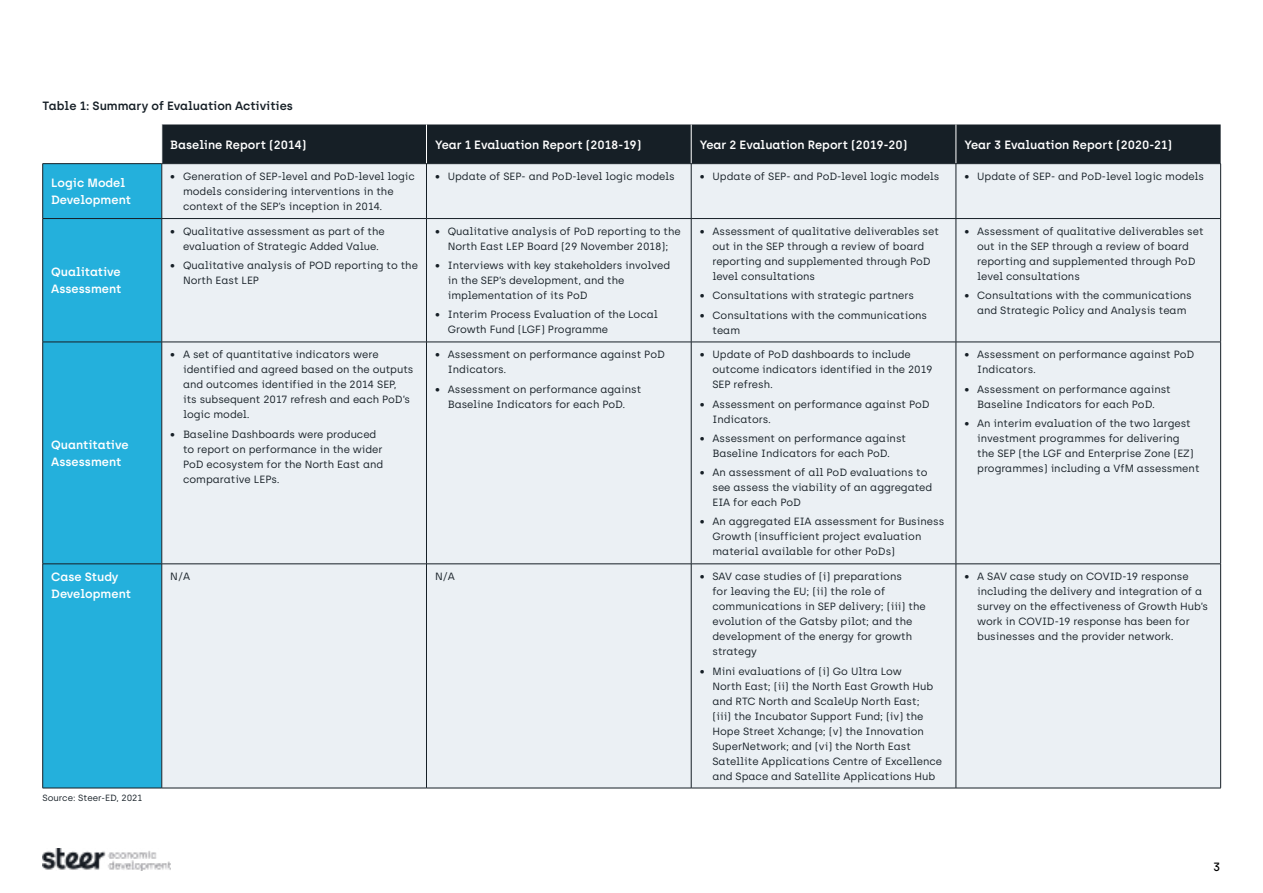
<style>
.page{position:relative;width:1263px;height:893px;background:#fff}
.page>*{position:absolute;margin:0;border:0;box-sizing:border-box;transform-origin:0 0}
.t1{font:600 12px/16.5px "Archia";color:#fff}
.t2{font:600 12px "Archia";color:#161f26}
.t3{font:500 12px "Archia";color:#000}
.t4{font:10.5px/15px "Archia";color:#161f26}
.t5{font:9px "Archia";color:#161f26}
</style>
<div class="page">
<div style="left:162px;top:124px;width:1059px;height:39px;background:#161f26"></div>
<div style="left:43px;top:164px;width:119px;height:624px;background:#24b0dc"></div>
<div style="left:163px;top:164px;width:1057px;height:624px;background:#ebf0f4"></div>
<hr style="left:426px;top:124px;width:1px;height:39px;background:#fff">
<hr style="left:691px;top:124px;width:1px;height:39px;background:#fff">
<hr style="left:956px;top:124px;width:1px;height:39px;background:#fff">
<hr style="left:43px;top:163px;width:119px;height:1px;background:#161f26">
<hr style="left:42px;top:164px;width:1px;height:54px;background:#161f26">
<hr style="left:162px;top:163px;width:264px;height:1px;background:#161f26">
<hr style="left:162px;top:164px;width:1px;height:54px;background:#161f26">
<hr style="left:426px;top:163px;width:265px;height:1px;background:#161f26">
<hr style="left:426px;top:164px;width:1px;height:54px;background:#161f26">
<hr style="left:691px;top:163px;width:265px;height:1px;background:#161f26">
<hr style="left:691px;top:164px;width:1px;height:54px;background:#161f26">
<hr style="left:956px;top:163px;width:265px;height:1px;background:#161f26">
<hr style="left:956px;top:164px;width:1px;height:54px;background:#161f26">
<hr style="left:1220px;top:164px;width:1px;height:54px;background:#161f26">
<hr style="left:43px;top:218px;width:119px;height:1px;background:#161f26">
<hr style="left:42px;top:219px;width:1px;height:123px;background:#161f26">
<hr style="left:162px;top:218px;width:264px;height:1px;background:#161f26">
<hr style="left:162px;top:219px;width:1px;height:123px;background:#161f26">
<hr style="left:426px;top:218px;width:265px;height:1px;background:#161f26">
<hr style="left:426px;top:219px;width:1px;height:123px;background:#161f26">
<hr style="left:691px;top:218px;width:265px;height:1px;background:#161f26">
<hr style="left:691px;top:219px;width:1px;height:123px;background:#161f26">
<hr style="left:956px;top:218px;width:265px;height:1px;background:#161f26">
<hr style="left:956px;top:219px;width:1px;height:123px;background:#161f26">
<hr style="left:1220px;top:219px;width:1px;height:123px;background:#161f26">
<hr style="left:43px;top:342px;width:119px;height:1px;background:#161f26">
<hr style="left:42px;top:342px;width:1px;height:222px;background:#161f26">
<hr style="left:162px;top:342px;width:264px;height:1px;background:#161f26">
<hr style="left:162px;top:342px;width:1px;height:222px;background:#161f26">
<hr style="left:426px;top:342px;width:265px;height:1px;background:#161f26">
<hr style="left:426px;top:342px;width:1px;height:222px;background:#161f26">
<hr style="left:691px;top:342px;width:265px;height:1px;background:#161f26">
<hr style="left:691px;top:342px;width:1px;height:222px;background:#161f26">
<hr style="left:956px;top:342px;width:265px;height:1px;background:#161f26">
<hr style="left:956px;top:342px;width:1px;height:222px;background:#161f26">
<hr style="left:1220px;top:342px;width:1px;height:222px;background:#161f26">
<hr style="left:43px;top:564px;width:119px;height:1px;background:#161f26">
<hr style="left:42px;top:564px;width:1px;height:224px;background:#161f26">
<hr style="left:162px;top:564px;width:264px;height:1px;background:#161f26">
<hr style="left:162px;top:564px;width:1px;height:224px;background:#161f26">
<hr style="left:426px;top:564px;width:265px;height:1px;background:#161f26">
<hr style="left:426px;top:564px;width:1px;height:224px;background:#161f26">
<hr style="left:691px;top:564px;width:265px;height:1px;background:#161f26">
<hr style="left:691px;top:564px;width:1px;height:224px;background:#161f26">
<hr style="left:956px;top:564px;width:265px;height:1px;background:#161f26">
<hr style="left:956px;top:564px;width:1px;height:224px;background:#161f26">
<hr style="left:1220px;top:564px;width:1px;height:224px;background:#161f26">
<hr style="left:43px;top:788px;width:119px;height:1px;background:#161f26">
<hr style="left:162px;top:788px;width:264px;height:1px;background:#161f26">
<hr style="left:426px;top:788px;width:265px;height:1px;background:#161f26">
<hr style="left:691px;top:788px;width:265px;height:1px;background:#161f26">
<hr style="left:956px;top:788px;width:265px;height:1px;background:#161f26">
<img style="left:43px;top:848px;width:128px;height:23px">
<p class="t2" style="left:43px;top:99px;width:252px">Table 1: Summary of Evaluation Activities</p>
<p class="t1" style="left:170px;top:136px;width:138px">Baseline Report (2014)</p>
<p class="t1" style="left:435px;top:136px;width:208px">Year 1 Evaluation Report (2018-19)</p>
<p class="t1" style="left:700px;top:136px;width:209px">Year 2 Evaluation Report (2019-20)</p>
<p class="t1" style="left:964px;top:136px;width:209px">Year 3 Evaluation Report (2020-21)</p>
<p class="t1" style="left:51px;top:175px;width:81px">Logic Model<br>Development</p>
<p class="t4" style="left:183px;top:169px;width:233px;text-indent:-13px">• Generation of SEP-level and PoD-level logic models considering interventions in the context of the SEP’s inception in 2014.</p>
<p class="t4" style="left:435px;top:169px;width:241px">• Update of SEP- and PoD-level logic models</p>
<p class="t4" style="left:700px;top:169px;width:241px">• Update of SEP- and PoD-level logic models</p>
<p class="t4" style="left:964px;top:169px;width:241px">• Update of SEP- and PoD-level logic models</p>
<p class="t1" style="left:51px;top:264px;width:72px">Qualitative<br>Assessment</p>
<p class="t1" style="left:51px;top:437px;width:79px">Quantitative<br>Assessment</p>
<p class="t4" style="left:183px;top:224px;width:203px;text-indent:-13px">• Qualitative assessment as part of the evaluation of Strategic Added Value.</p>
<p class="t4" style="left:183px;top:258px;width:236px;text-indent:-13px">• Qualitative analysis of POD reporting to the<br>North East LEP</p>
<p class="t4" style="left:183px;top:347px;width:232px;text-indent:-13px">• A set of quantitative indicators were identified and agreed based on the outputs and outcomes identified in the 2014 SEP,<br>its subsequent 2017 refresh and each PoD’s logic model.</p>
<p class="t4" style="left:183px;top:426px;width:202px;text-indent:-13px">• Baseline Dashboards were produced to report on performance in the wider<br>PoD ecosystem for the North East and comparative LEPs.</p>
<p class="t4" style="left:435px;top:224px;width:247px;text-align:center">• Qualitative analysis of PoD reporting to the<br>North East LEP Board (29 November 2018);</p>
<p class="t4" style="left:448px;top:258px;width:224px;text-indent:-13px">• Interviews with key stakeholders involved in the SEP’s development, and the implementation of its PoD</p>
<p class="t4" style="left:448px;top:307px;width:212px;text-indent:-13px">• Interim Process Evaluation of the Local<br>Growth Fund (LGF) Programme</p>
<p class="t4" style="left:448px;top:347px;width:219px;text-indent:-13px">• Assessment on performance against PoD<br>Indicators.</p>
<p class="t4" style="left:435px;top:381px;width:208px;text-align:center">• Assessment on performance against<br>Baseline Indicators for each PoD.</p>
<p class="t4" style="left:712px;top:224px;width:228px;text-indent:-13px">• Assessment of qualitative deliverables set out in the SEP through a review of board reporting and supplemented through PoD level consultations</p>
<p class="t4" style="left:700px;top:288px;width:216px">• Consultations with strategic partners</p>
<p class="t4" style="left:712px;top:307px;width:216px;text-indent:-13px">• Consultations with the communications team</p>
<p class="t4" style="left:712px;top:347px;width:222px;text-indent:-13px">• Update of PoD dashboards to include outcome indicators identified in the 2019<br>SEP refresh.</p>
<p class="t4" style="left:712px;top:396px;width:219px;text-indent:-13px">• Assessment on performance against PoD<br>Indicators.</p>
<p class="t4" style="left:700px;top:431px;width:208px;text-align:center">• Assessment on performance against<br>Baseline Indicators for each PoD.</p>
<p class="t4" style="left:712px;top:465px;width:221px;text-indent:-13px">• An assessment of all PoD evaluations to see assess the viability of an aggregated<br>EIA for each PoD</p>
<p class="t4" style="left:712px;top:514px;width:233px;text-indent:-13px">• An aggregated EIA assessment for Business<br>Growth (insufficient project evaluation material available for other PoDs)</p>
<p class="t1" style="left:51px;top:569px;width:81px">Case Study<br>Development</p>
<p class="t4" style="left:170px;top:569px;width:21px">N/A</p>
<p class="t4" style="left:435px;top:569px;width:21px">N/A</p>
<p class="t4" style="left:712px;top:569px;width:215px;text-indent:-13px">• SAV case studies of (i) preparations<br>for leaving the EU; (ii) the role of communications in SEP delivery; (iii) the evolution of the Gatsby pilot; and the development of the energy for growth strategy</p>
<p class="t4" style="left:712px;top:663px;width:231px;text-indent:-13px">• Mini evaluations of (i) Go Ultra Low<br>North East; (ii) the North East Growth Hub and RTC North and ScaleUp North East;<br>(iii) the Incubator Support Fund; (iv) the Hope Street Xchange; (v) the Innovation SuperNetwork; and (vi) the North East Satellite Applications Centre of Excellence and Space and Satellite Applications Hub</p>
<p class="t5" style="left:43px;top:793px;width:101px">Source: Steer-ED, 2021</p>
<p class="t4" style="left:977px;top:224px;width:228px;text-indent:-13px">• Assessment of qualitative deliverables set out in the SEP through a review of board reporting and supplemented through PoD level consultations</p>
<p class="t4" style="left:977px;top:288px;width:216px;text-indent:-13px">• Consultations with the communications and Strategic Policy and Analysis team</p>
<p class="t4" style="left:977px;top:347px;width:219px;text-indent:-13px">• Assessment on performance against PoD<br>Indicators.</p>
<p class="t4" style="left:964px;top:381px;width:208px;text-align:center">• Assessment on performance against<br>Baseline Indicators for each PoD.</p>
<p class="t4" style="left:977px;top:416px;width:224px;text-indent:-13px">• An interim evaluation of the two largest investment programmes for delivering the SEP (the LGF and Enterprise Zone (EZ) programmes) including a VfM assessment</p>
<p class="t4" style="left:977px;top:569px;width:232px;text-indent:-13px">• A SAV case study on COVID-19 response including the delivery and integration of a survey on the effectiveness of Growth Hub’s work in COVID-19 response has been for businesses and the provider network.</p>
<p class="t3" style="left:1213px;top:859px;width:9px">3</p>
</div>
